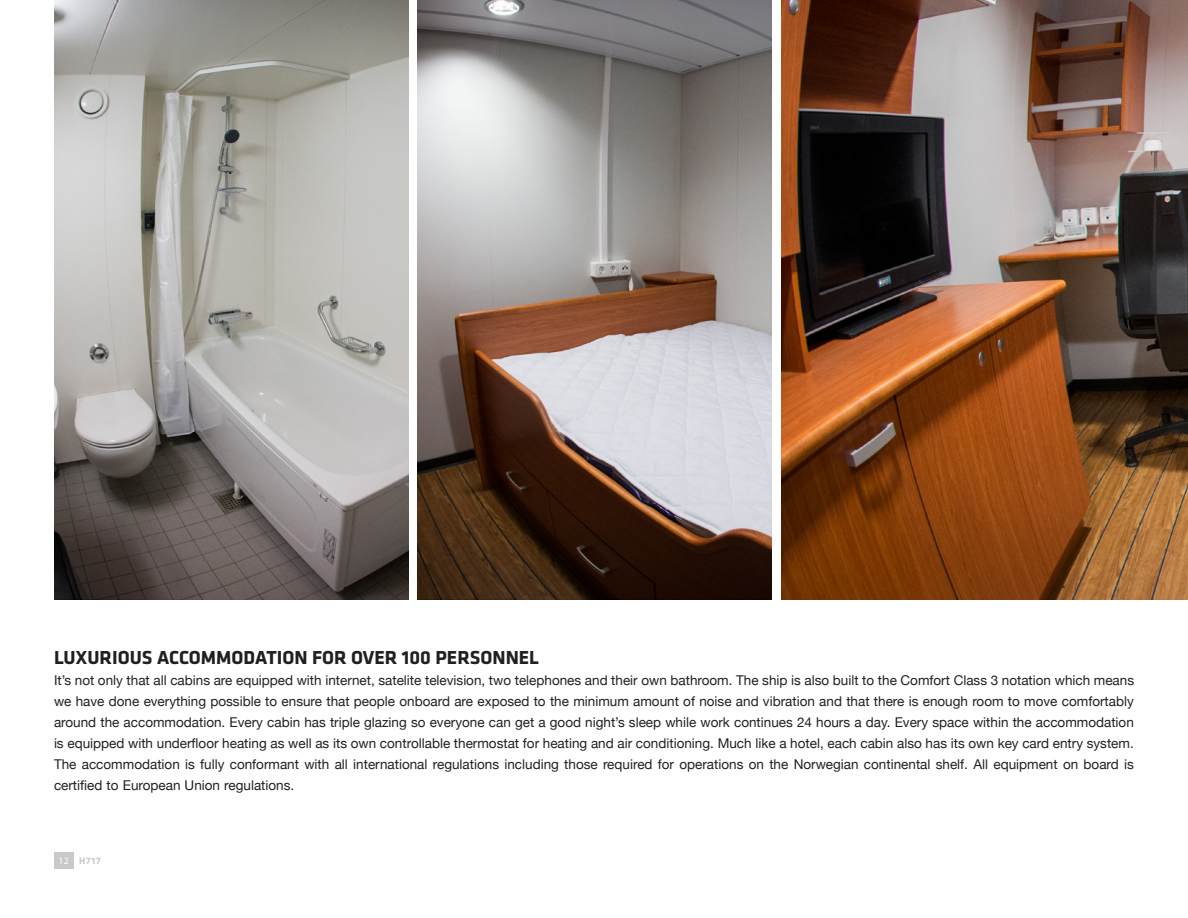
<style>
.page{position:relative;width:1188px;height:918px;background:#fff}
.page>*{position:absolute;margin:0;border:0;box-sizing:border-box;transform-origin:0 0}
.t1{font:700 19.5px "Klavika";color:#231f20}
.t2{font:13.5px/21px "Helvetica Neue";color:#231f20;text-align:justify}
.t3{font:700 9.75px "Klavika";color:#c7c9cb}
.s1{font-family:"Myriad Pro";font-weight:400;color:#fff}
</style>
<div class="page">
<div style="left:54px;top:852px;width:19px;height:17px;background:#c7c9cb"></div>
<img style="left:54px;top:0;width:354px;height:599px">
<img style="left:418px;top:0;width:354px;height:599px">
<img style="left:782px;top:0;width:406px;height:599px">
<p class="t1" style="left:54px;top:647px;width:487px">LUXURIOUS ACCOMMODATION FOR OVER 100 PERSONNEL</p>
<p class="t2" style="left:54px;top:670px;width:1082px">It’s not only that all cabins are equipped with internet, satelite television, two telephones and their own bathroom. The ship is also built to the Comfort Class 3 notation which means we have done everything possible to ensure that people onboard are exposed to the minimum amount of noise and vibration and that there is enough room to move comfortably around the accommodation. Every cabin has triple glazing so everyone can get a good night’s sleep while work continues 24 hours a day. Every space within the accommodation is equipped with underfloor heating as well as its own controllable thermostat for heating and air conditioning. Much like a hotel, each cabin also has its own key card entry system.<br>The accommodation is fully conformant with all international regulations including those required for operations on the Norwegian continental shelf. All equipment on board is certified to European Union regulations.</p>
<p class="t3" style="left:58px;top:856px;width:44px"><span class="s1">12</span> H717</p>
</div>
